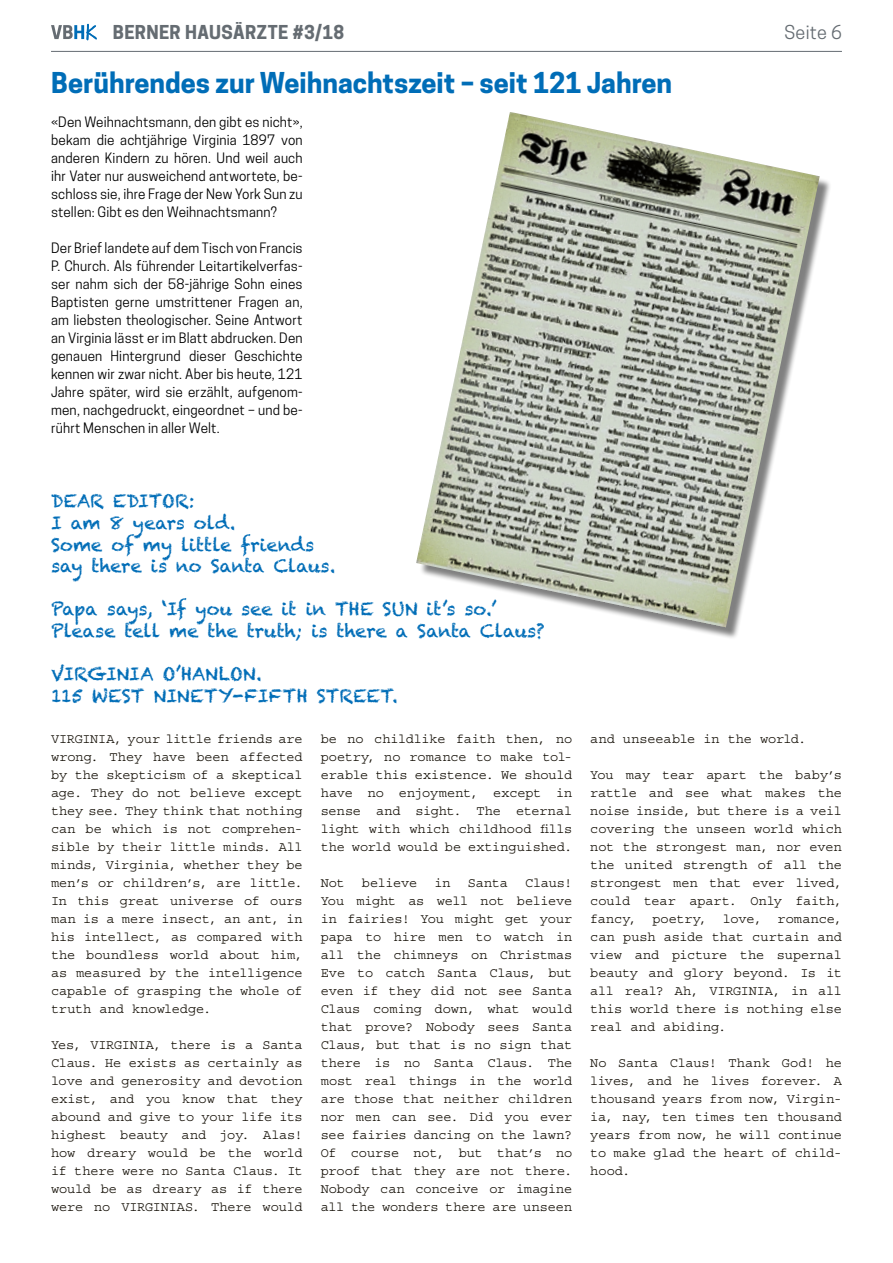
<style>
.page{position:relative;width:893px;height:1263px;background:#fff}
.page>*{position:absolute;margin:0;border:0;box-sizing:border-box;transform-origin:0 0}
.t1{font:700 27px "Cooper Hewitt";color:#006db7}
.t2{font:18px/21.6px "Chalkduster";color:#006db7}
.t3{font:700 18px "Cooper Hewitt";letter-spacing:.015em;color:#656c72}
.t4{font:18px "Cooper Hewitt";letter-spacing:.015em;color:#656c72}
.t5{font:13.5px/18px "Courier";letter-spacing:-.005em;color:#140f06;text-align:justify}
.t6{font:13.5px/18px "Cooper Hewitt";letter-spacing:.01em;color:#000;text-align:justify}
</style>
<div class="page">
<div style="left:419px;top:114px;width:413px;height:526px;background:#000;opacity:.5"></div>
<img style="left:416px;top:112px;width:404px;height:515px">
<hr style="left:51px;top:51px;width:791px;height:1px;background:#656c72">
<svg style="left:51px;top:23px;width:47px;height:28px"></svg>
<h2 class="t3" style="left:113px;top:22px;width:233px">BERNER HAUSÄRZTE #3/18</h2>
<h2 class="t4" style="left:784px;top:22px;width:59px">Seite 6</h2>
<h1 class="t1" style="left:51px;top:67px;width:623px">Berührendes zur Weihnachtszeit – seit 121 Jahren</h1>
<p class="t6" style="left:51px;top:113px;width:253px">«Den Weihnachtsmann, den gibt es nicht», bekam die achtjährige Virginia 1897 von anderen Kindern zu hören. Und weil auch ihr Vater nur ausweichend antwortete, be&shy;schloss sie, ihre Frage der New York Sun zu stellen: Gibt es den Weihnachtsmann?</p>
<p class="t6" style="left:51px;top:239px;width:253px">Der Brief landete auf dem Tisch von Francis P. Church. Als führender Leitartikelverfas&shy;ser nahm sich der 58-jährige Sohn eines Baptisten gerne umstrittener Fragen an, am liebsten theologischer. Seine Antwort an Virginia lässt er im Blatt abdrucken. Den genauen Hintergrund dieser Geschichte kennen wir zwar nicht. Aber bis heute, 121<br>Jahre später, wird sie erzählt, aufgenom&shy;men, nachgedruckt, eingeordnet – und be&shy;rührt Menschen in aller Welt.</p>
<h2 class="t2" style="left:51px;top:490px;width:286px">DEAR EDITOR:<br>I am 8 years old.<br>Some of my little friends say there is no Santa Claus.</h2>
<h2 class="t2" style="left:51px;top:598px;width:495px">Papa says, ‘If you see it in THE SUN it’s so.’<br>Please tell me the truth; is there a Santa Claus?</h2>
<h2 class="t2" style="left:51px;top:663px;width:348px">VIRGINIA O’HANLON.<br>115 WEST NINETY-FIFTH STREET.</h2>
<p class="t5" style="left:51px;top:730px;width:253px">VIRGINIA, your little friends are wrong. They have been affected by the skepticism of a skeptical age. They do not believe except they see. They think that nothing can be which is not comprehen&shy;sible by their little minds. All minds, Virginia, whether they be men’s or children’s, are little.<br>In this great universe of ours man is a mere insect, an ant, in his intellect, as compared with the boundless world about him, as measured by the intelligence capable of grasping the whole of truth and knowledge.</p>
<p class="t5" style="left:51px;top:1036px;width:253px">Yes, VIRGINIA, there is a Santa Claus. He exists as certainly as love and generosity and devotion exist, and you know that they abound and give to your life its highest beauty and joy. Alas! how dreary would be the world if there were no Santa Claus. It would be as dreary as if there were no VIRGINIAS. There would</p>
<p class="t5" style="left:321px;top:730px;width:253px">be no childlike faith then, no poetry, no romance to make tol&shy;erable this existence. We should have no enjoyment, except in sense and sight. The eternal light with which childhood fills the world would be extinguished.</p>
<p class="t5" style="left:321px;top:874px;width:25px">Not</p>
<p class="t5" style="left:362px;top:874px;width:57px">believe</p>
<p class="t5" style="left:434px;top:874px;width:18px">in</p>
<p class="t5" style="left:468px;top:874px;width:42px">Santa</p>
<p class="t5" style="left:321px;top:874px;width:253px;text-indent:205px">Claus!<br>You might as well not believe in fairies! You might get your papa to hire men to watch in all the chimneys on Christmas Eve to catch Santa Claus, but even if they did not see Santa Claus coming down, what would that prove? Nobody sees Santa Claus, but that is no sign that there is no Santa Claus. The most real things in the world are those that neither children nor men can see. Did you ever see fairies dancing on the lawn?<br>Of course not, but that’s no proof that they are not there.<br>Nobody can conceive or imagine all the wonders there are unseen</p>
<p class="t5" style="left:590px;top:730px;width:218px">and unseeable in the world.</p>
<p class="t5" style="left:590px;top:766px;width:253px">You may tear apart the baby’s rattle and see what makes the noise inside, but there is a veil covering the unseen world which not the strongest man, nor even the united strength of all the strongest men that ever lived, could tear apart. Only faith, fancy, poetry, love, romance, can push aside that curtain and view and picture the supernal beauty and glory beyond. Is it all real? Ah, VIRGINIA, in all this world there is nothing else real and abiding.</p>
<p class="t5" style="left:590px;top:1054px;width:253px">No Santa Claus! Thank God! he lives, and he lives forever. A thousand years from now, Virgin&shy;ia, nay, ten times ten thousand years from now, he will continue to make glad the heart of child&shy;hood.</p>
</div>
